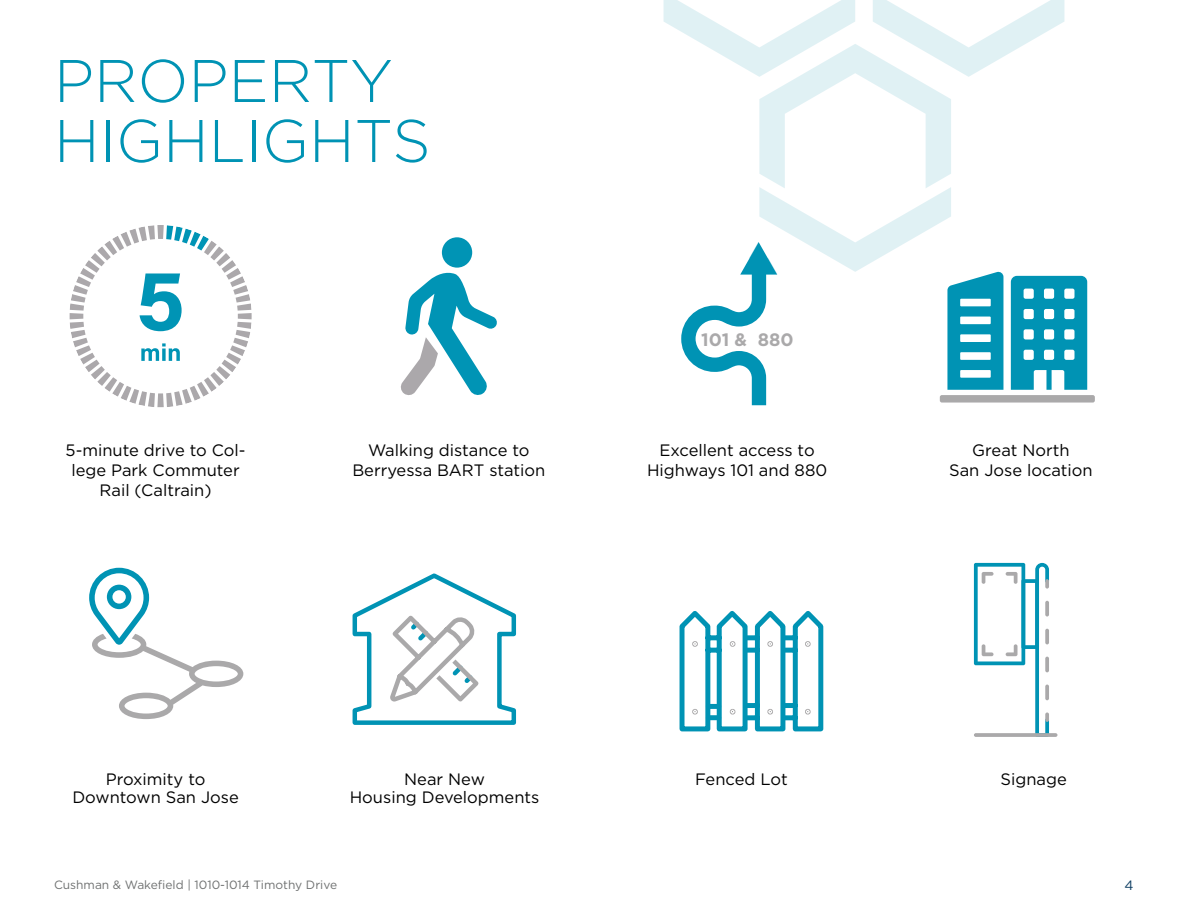
<style>
.page{position:relative;width:1188px;height:918px;background:#fff}
.page>*{position:absolute;margin:0;border:0;box-sizing:border-box;transform-origin:0 0}
.t1{font:300 60px/60px "Gotham";color:#0093b4}
.t2{font:700 18px "Gotham";color:#aaa9aa}
.t3{font:16.5px/19.8px "Gotham";color:#000;text-align:center}
.t4{font:13.5px "Gotham";color:#0b3c61}
.t5{font:12px "Gotham";color:#6f7171}
</style>
<div class="page">
<svg style="left:69px;top:225px;width:183px;height:182px"></svg>
<div style="left:442px;top:237px;width:30px;height:31px;background:#0094b5;border-radius:50%"></div>
<svg style="left:400px;top:272px;width:97px;height:123px"></svg>
<svg style="left:664px;top:0;width:423px;height:406px"></svg>
<div style="left:940px;top:395px;width:155px;height:8px;background:#aaa9aa;border-radius:2px"></div>
<svg style="left:89px;top:568px;width:154px;height:151px"></svg>
<svg style="left:352px;top:573px;width:165px;height:152px"></svg>
<svg style="left:679px;top:611px;width:145px;height:121px"></svg>
<hr style="left:974px;top:733px;width:83px;height:4px;background:#aaa9aa;border-radius:2px">
<svg style="left:974px;top:563px;width:75px;height:174px"></svg>
<h1 class="t1" style="left:54px;top:49px;width:378px">PROPERTY<br>HIGHLIGHTS</h1>
<p class="t2" style="left:701px;top:328px;width:94px">101 &amp; 880</p>
<p class="t3" style="left:66px;top:440px;width:181px">5-minute drive to Col&shy;lege Park Commuter<br>Rail (Caltrain)</p>
<p class="t3" style="left:352px;top:440px;width:195px">Walking distance to<br>Berryessa BART station</p>
<p class="t3" style="left:647px;top:440px;width:182px">Excellent access to<br>Highways 101 and 880</p>
<p class="t3" style="left:949px;top:440px;width:145px">Great North<br>San Jose location</p>
<p class="t3" style="left:72px;top:770px;width:168px;line-height:18px">Proximity to<br>Downtown San Jose</p>
<p class="t3" style="left:350px;top:770px;width:191px;line-height:18px">Near New<br>Housing Developments</p>
<p class="t3" style="left:695px;top:769px;width:94px">Fenced Lot</p>
<p class="t3" style="left:1001px;top:769px;width:68px">Signage</p>
<p class="t5" style="left:54px;top:877px;width:285px">Cushman &amp; Wakefield | 1010-1014 Timothy Drive</p>
<p class="t4" style="left:1124px;top:876px;width:11px">4</p>
</div>
